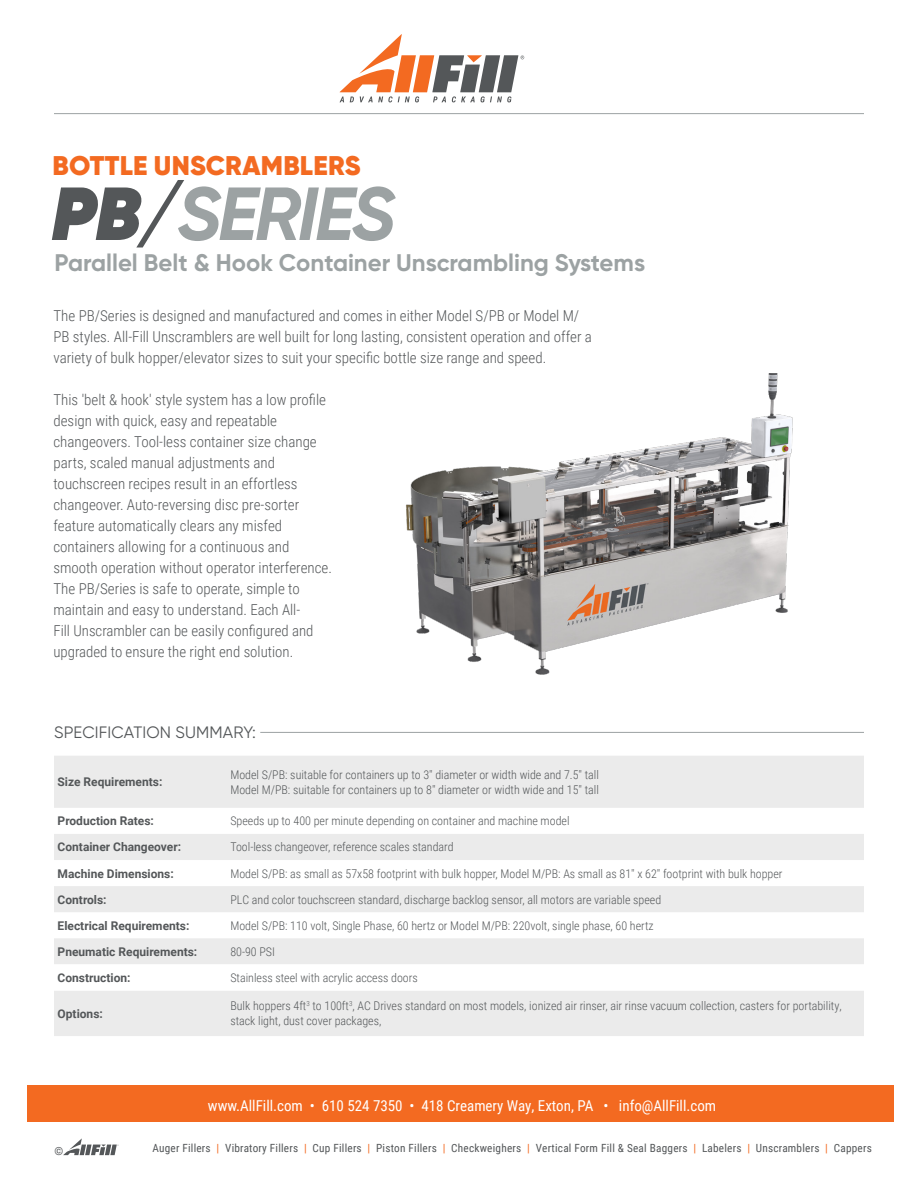
<style>
.page{position:relative;width:918px;height:1188px;background:#fff}
.page>*{position:absolute;margin:0;border:0;box-sizing:border-box;transform-origin:0 0}
.t1{font:italic 700 75px "Gilroy";letter-spacing:-.04em;color:#9ca2a3}
.t2{font:900 27px "Gilroy";letter-spacing:.01em;color:#f36a21}
.t3{font:700 24px "Gilroy";color:#9ca2a3}
.t4{font:16.5px "Gilroy";letter-spacing:.01em;color:#545759}
.t5{font:300 15px/21px "Roboto Condensed";color:#545759}
.t6{font:15px "Roboto Condensed";color:#fff}
.Text{font:300 12px/15px "Roboto Condensed";color:#545759}
.Para_Title{font:700 12px "Roboto";color:#545759}
.t7{font:11.25px "Roboto Condensed";letter-spacing:.02em;color:#545759}
.s1{font-weight:800;color:#545759}
.s2{color:#f36a21}
</style>
<div class="page">
<hr style="left:54px;top:113px;width:810px;height:1px;background:#9ca2a3">
<div style="left:27px;top:1085px;width:867px;height:37px;background:#f36a21"></div>
<svg style="left:340px;top:34px;width:184px;height:68px"></svg>
<svg style="left:63px;top:1138px;width:56px;height:17px"></svg>
<svg style="left:54px;top:756px;width:810px;height:280px;fill:#ebebeb"></svg>
<svg style="left:54px;top:964px;width:810px;height:27px"></svg>
<hr style="left:260px;top:732px;width:604px;height:1px;background:#9ca2a3">
<img style="left:406px;top:373px;width:387px;height:302px">
<p class="t2" style="left:53px;top:148px;width:309px">BOTTLE UNSCRAMBLERS</p>
<p class="t1" style="left:51px;top:167px;width:346px"><span class="s1">PB/</span>SERIES</p>
<p class="t3" style="left:55px;top:247px;width:592px">Parallel Belt &amp; Hook Container Unscrambling Systems</p>
<p class="t5" style="left:53px;top:305px;width:540px">The PB/Series is designed and manufactured and comes in either Model S/PB or Model M/<br>PB styles. All-Fill Unscramblers are well built for long lasting, consistent operation and offer a variety of bulk hopper/elevator sizes to suit your specific bottle size range and speed.</p>
<p class="t5" style="left:53px;top:389px;width:274px">This 'belt &amp; hook' style system has a low profile design with quick, easy and repeatable</p>
<p class="t5" style="left:53px;top:431px;width:280px">changeovers. Tool-less container size change parts, scaled manual adjustments and touchscreen recipes result in an effortless changeover. Auto-reversing disc pre-sorter feature automatically clears any misfed containers allowing for a continuous and smooth operation without operator interference.<br>The PB/Series is safe to operate, simple to maintain and easy to understand. Each All-<br>Fill Unscrambler can be easily configured and upgraded to ensure the right end solution.</p>
<p class="t4" style="left:54px;top:722px;width:203px">SPECIFICATION SUMMARY:</p>
<p class="Para_Title" style="left:58px;top:774px;width:106px">Size Requirements:</p>
<p class="Text" style="left:230px;top:767px;width:370px">Model S/PB: suitable for containers up to 3" diameter or width wide and 7.5" tall<br>Model M/PB: suitable for containers up to 8" diameter or width wide and 15" tall</p>
<p class="Para_Title" style="left:58px;top:813px;width:98px">Production Rates:</p>
<p class="Text" style="left:230px;top:813px;width:341px">Speeds up to 400 per minute depending on container and machine model</p>
<p class="Para_Title" style="left:58px;top:839px;width:125px">Container Changeover:</p>
<p class="Text" style="left:230px;top:839px;width:225px">Tool-less changeover, reference scales standard</p>
<p class="Para_Title" style="left:58px;top:865px;width:118px">Machine Dimensions:</p>
<p class="Text" style="left:230px;top:865px;width:554px">Model S/PB: as small as 57x58 footprint with bulk hopper, Model M/PB: As small as 81" x 62" footprint with bulk hopper</p>
<p class="Para_Title" style="left:58px;top:891px;width:51px">Controls:</p>
<p class="Text" style="left:230px;top:891px;width:432px">PLC and color touchscreen standard, discharge backlog sensor, all motors are variable speed</p>
<p class="Para_Title" style="left:58px;top:917px;width:133px">Electrical Requirements:</p>
<p class="Text" style="left:230px;top:918px;width:425px">Model S/PB: 110 volt, Single Phase, 60 hertz or Model M/PB: 220volt, single phase, 60 hertz</p>
<p class="Para_Title" style="left:58px;top:943px;width:141px">Pneumatic Requirements:</p>
<p class="Text" style="left:230px;top:944px;width:46px">80-90 PSI</p>
<p class="Para_Title" style="left:58px;top:969px;width:75px">Construction:</p>
<p class="Text" style="left:230px;top:970px;width:189px">Stainless steel with acrylic access doors</p>
<p class="Para_Title" style="left:58px;top:1005px;width:47px">Options:</p>
<p class="Text" style="left:230px;top:998px;width:613px">Bulk hoppers 4ft<sup>3</sup> to 100ft<sup>3</sup>, AC Drives standard on most models, ionized air rinser, air rinse vacuum collection, casters for portability, stack light, dust cover packages,</p>
<p class="t7" style="left:54px;top:1143px;width:10px">©</p>
<p class="t6" style="left:208px;top:1096px;width:510px">www.AllFill.com • 610 524 7350 • 418 Creamery Way, Exton, PA • info@AllFill.com</p>
<p class="t7" style="left:152px;top:1140px;width:721px">Auger Fillers <span class="s2">|</span> Vibratory Fillers <span class="s2">|</span> Cup Fillers <span class="s2">|</span> Piston Fillers <span class="s2">|</span> Checkweighers <span class="s2">|</span> Vertical Form Fill &amp; Seal Baggers <span class="s2">|</span> Labelers <span class="s2">|</span> Unscramblers <span class="s2">|</span> Cappers</p>
</div>
